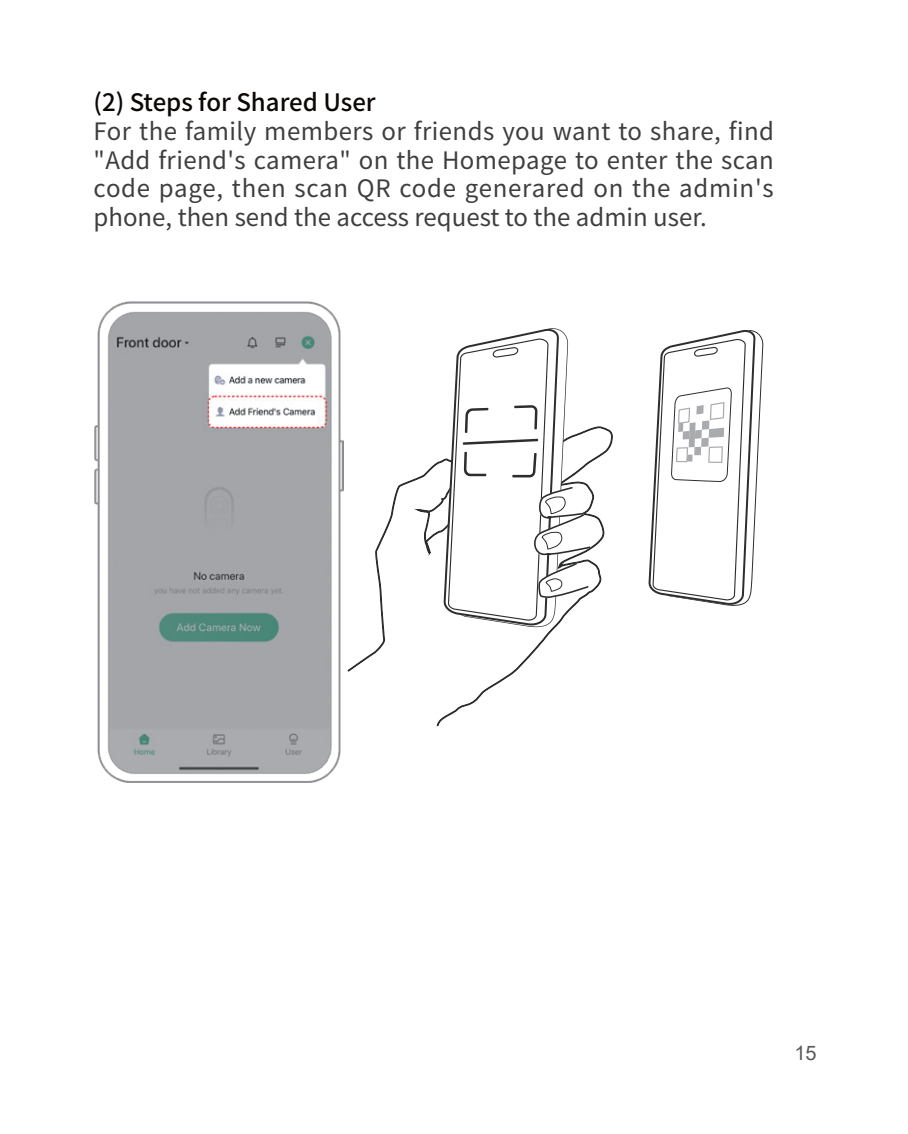
<style>
.page{position:relative;width:908px;height:1134px;background:#fff}
.page>*{position:absolute;margin:0;border:0;box-sizing:border-box;transform-origin:0 0}
.t1{font:24px/28.8px "Source Han Sans CN";color:#3e3e3f;text-align:justify}
.t2{font:500 24px "Source Han Sans CN";color:#0c0806}
.t3{font:20px "Arial";color:#57585a}
</style>
<div class="page">
<img style="left:95px;top:301px;width:248px;height:481px">
<svg style="left:347px;top:426px;width:266px;height:301px"></svg>
<svg style="left:442px;top:426px;width:116px;height:281px"></svg>
<svg style="left:648px;top:330px;width:116px;height:276px"></svg>
<div style="left:694px;top:447px;width:6px;height:8px;background:#aaabae"></div>
<svg style="left:443px;top:328px;width:148px;height:301px"></svg>
<p class="t2" style="left:93px;top:89px;width:283px">(2) Steps for Shared User</p>
<p class="t1" style="left:93px;top:117px;width:681px">For the family members or friends you want to share, find "Add friend's camera" on the Homepage to enter the scan code page, then scan QR code generared on the admin's phone, then send the access request to the admin user.</p>
<p class="t3" style="left:794px;top:1040px;width:24px">15</p>
</div>
